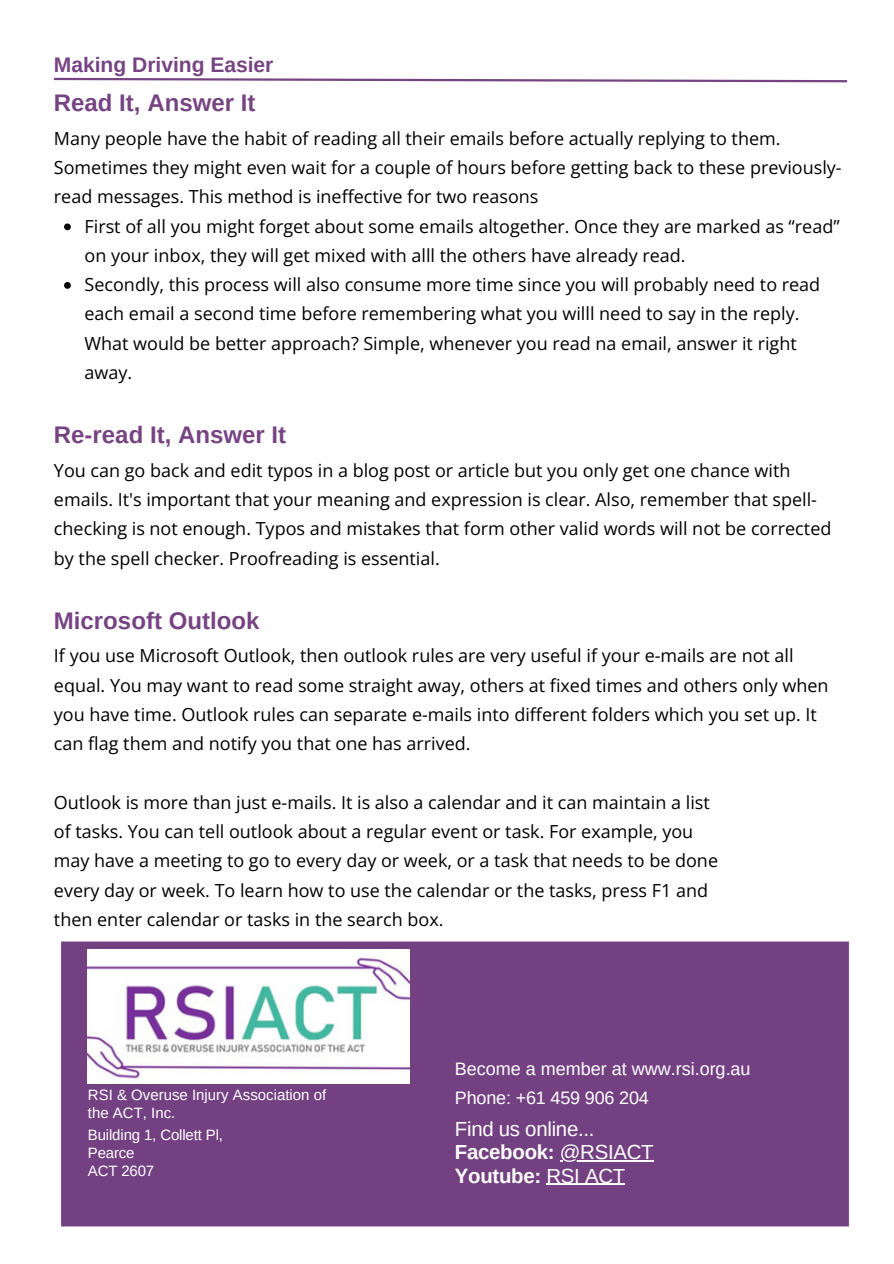
<style>
.page{position:relative;width:894px;height:1264px;background:#fff}
.page>*{position:absolute;margin:0;border:0;box-sizing:border-box;transform-origin:0 0}
.t1{font:700 24px "Arimo";color:#764482}
.t2{font:700 21px "Arimo";color:#764482}
.t3{font:20.4px/23.7px "Arimo";letter-spacing:-.015em;color:#fff}
.t4{font:700 20.4px "Arimo";letter-spacing:-.01em;color:#fff}
.t5{font:18px/29.2px "Open Sans";color:#000}
.t6{font:18px "Arimo";color:#fff}
.t7{font:15px "Arimo";color:#fff}
.s1{font-weight:700}
.s2{font-weight:400}
</style>
<div class="page">
<svg style="left:53px;top:77px;width:795px;height:6px"></svg>
<svg style="left:64px;top:223px;width:7px;height:7px"></svg>
<svg style="left:64px;top:282px;width:7px;height:7px"></svg>
<div style="left:61px;top:941px;width:788px;height:286px;background:#734182"></div>
<img style="left:88px;top:949px;width:322px;height:134px">
<hr style="left:559px;top:1160px;width:94px;height:1px;background:#fff">
<hr style="left:546px;top:1183px;width:79px;height:1px;background:#fff">
<h1 class="t2" style="left:54px;top:53px;width:221px">Making Driving Easier</h1>
<p class="t1" style="left:54px;top:89px;width:203px">Read It, Answer It</p>
<p class="t5" style="left:54px;top:123px;width:789px">Many people have the habit of reading all their emails before actually replying to them.<br>Sometimes they might even wait for a couple of hours before getting back to these previously&shy;read messages. This method is ineffective for two reasons</p>
<h3 class="t5" style="left:84px;top:211px;width:756px">First of all you might forget about some emails altogether. Once they are marked as “read” on your inbox, they will get mixed with alll the others have already read.</h3>
<p class="t5" style="left:84px;top:269px;width:737px">Secondly, this process will also consume more time since you will probably need to read each email a second time before remembering what you willl need to say in the reply.<br>What would be better approach? Simple, whenever you read na email, answer it right away.</p>
<p class="t1" style="left:54px;top:421px;width:233px">Re-read It, Answer It</p>
<p class="t5" style="left:54px;top:455px;width:778px">You can go back and edit typos in a blog post or article but you only get one chance with emails. It's important that your meaning and expression is clear. Also, remember that spell&shy;checking is not enough. Typos and mistakes that form other valid words will not be corrected by the spell checker. Proofreading is essential.</p>
<h3 class="t1" style="left:54px;top:607px;width:207px">Microsoft Outlook</h3>
<h3 class="t5" style="left:54px;top:641px;width:776px">If you use Microsoft Outlook, then outlook rules are very useful if your e-mails are not all equal. You may want to read some straight away, others at fixed times and others only when you have time. Outlook rules can separate e-mails into different folders which you set up. It can flag them and notify you that one has arrived.</h3>
<h3 class="t5" style="left:54px;top:787px;width:665px">Outlook is more than just e-mails. It is also a calendar and it can maintain a list of tasks. You can tell outlook about a regular event or task. For example, you may have a meeting to go to every day or week, or a task that needs to be done every day or week. To learn how to use the calendar or the tasks, press F1 and then enter calendar or tasks in the search box.</h3>
<h3 class="t6" style="left:455px;top:1058px;width:297px">Become a member at www.rsi.org.au</h3>
<h3 class="t7" style="left:88px;top:1086px;width:240px">RSI &amp; Overuse Injury Association of</h3>
<p class="t6" style="left:455px;top:1087px;width:195px">Phone: +61 459 906 204</p>
<h3 class="t7" style="left:88px;top:1104px;width:89px">the ACT, Inc.</h3>
<p class="t3" style="left:455px;top:1116px;width:200px">Find us online...<br><span class="s1">Facebook:</span> @RSIACT</p>
<p class="t4" style="left:455px;top:1164px;width:172px">Youtube: <span class="s2">RSI ACT</span></p>
<p class="t7" style="left:88px;top:1126px;width:137px">Building 1, Collett Pl,</p>
<p class="t7" style="left:88px;top:1144px;width:48px">Pearce</p>
<p class="t7" style="left:88px;top:1162px;width:68px">ACT 2607</p>
</div>
